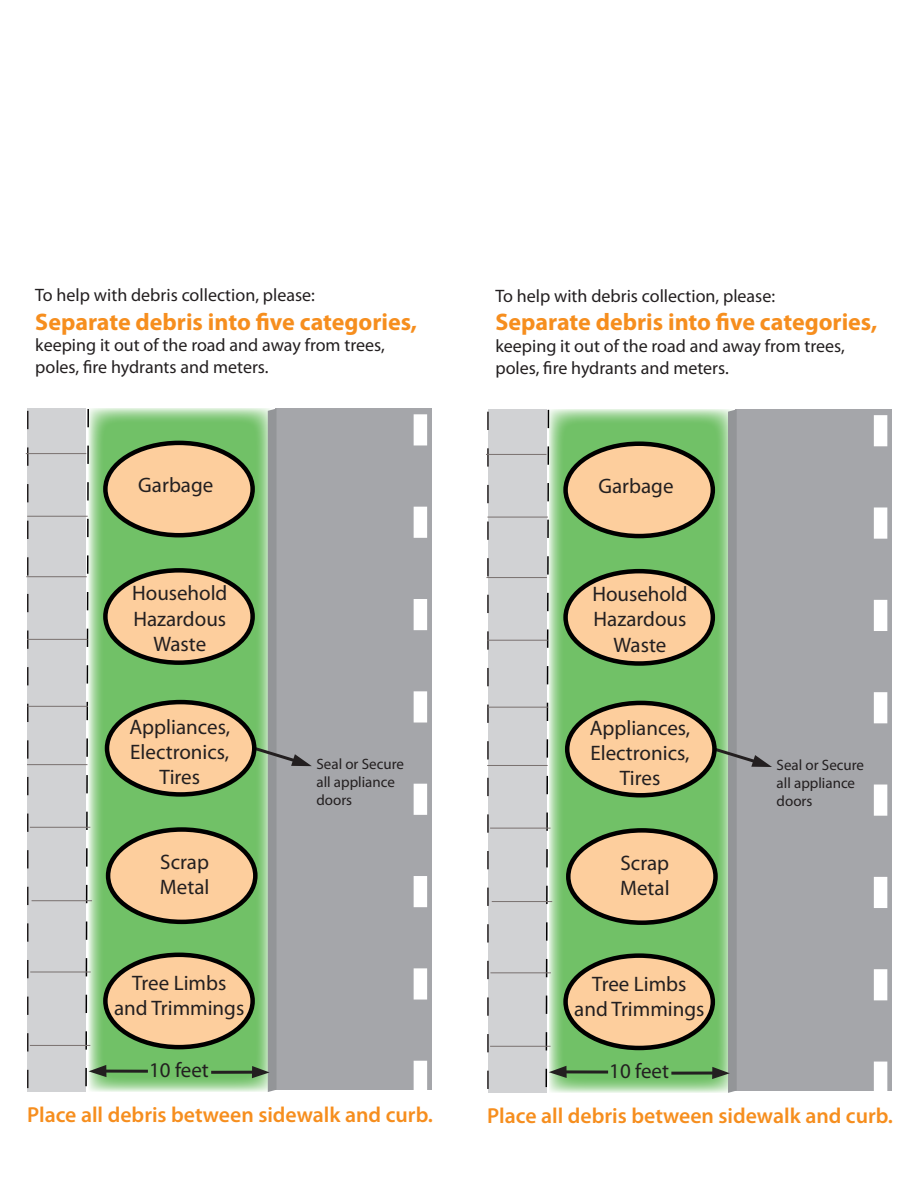
<style>
.page{position:relative;width:918px;height:1188px;background:#fff}
.page>*{position:absolute;margin:0;border:0;box-sizing:border-box;transform-origin:0 0}
.t1{font:700 24px "Myriad Pro";color:#f68e1e}
.t2{font:600 21.75px "Myriad Pro";color:#f68e1e}
.t3{font:21px/25.2px "Myriad Pro";color:#231f20;text-align:center}
.t4{font:18px/21.6px "Myriad Pro";color:#231f20}
.t5{font:15px/18px "Myriad Pro";color:#231f20}
</style>
<div class="page">
<div style="left:275px;top:408px;width:157px;height:682px;background:#a5a6aa"></div>
<svg style="left:89px;top:408px;width:183px;height:684px;fill:#71c167"></svg>
<div style="left:268px;top:410px;width:9px;height:681px;background:#939598"></div>
<div style="left:105px;top:955px;width:148px;height:92px;background:#fdce9d;border-radius:50%"></div>
<div style="left:103px;top:953px;width:152px;height:96px;border:4px solid #000;border-radius:50%"></div>
<svg style="left:248px;top:743px;width:64px;height:23px"></svg>
<div style="left:28px;top:408px;width:58px;height:684px;background:#d1d2d4"></div>
<svg style="left:27px;top:411px;width:1px;height:677px"></svg>
<div style="left:108px;top:830px;width:147px;height:92px;background:#fdce9d;border-radius:50%"></div>
<div style="left:106px;top:827px;width:152px;height:97px;border:4px solid #000;border-radius:50%"></div>
<div style="left:107px;top:702px;width:147px;height:92px;background:#fdce9d;border-radius:50%"></div>
<div style="left:105px;top:700px;width:151px;height:97px;border:4px solid #000;border-radius:50%"></div>
<div style="left:105px;top:570px;width:148px;height:93px;background:#fdce9d;border-radius:50%"></div>
<div style="left:103px;top:568px;width:152px;height:97px;border:4px solid #000;border-radius:50%"></div>
<svg style="left:414px;top:414px;width:13px;height:676px"></svg>
<div style="left:105px;top:443px;width:148px;height:92px;background:#fdce9d;border-radius:50%"></div>
<div style="left:103px;top:441px;width:152px;height:96px;border:4px solid #000;border-radius:50%"></div>
<hr style="left:211px;top:1071px;width:44px;height:3px;background:#231f20">
<svg style="left:252px;top:1066px;width:18px;height:12px"></svg>
<hr style="left:103px;top:1070px;width:45px;height:3px;background:#231f20">
<svg style="left:85px;top:408px;width:21px;height:680px"></svg>
<hr style="left:27px;top:764px;width:60px;height:1px;background:#79716f">
<hr style="left:30px;top:972px;width:61px;height:1px;background:#79716f">
<hr style="left:32px;top:900px;width:60px;height:1px;background:#79716f">
<hr style="left:30px;top:827px;width:60px;height:1px;background:#79716f">
<hr style="left:30px;top:1045px;width:60px;height:1px;background:#79716f">
<hr style="left:27px;top:706px;width:61px;height:1px;background:#79716f">
<hr style="left:27px;top:639px;width:60px;height:1px;background:#79716f">
<hr style="left:26px;top:576px;width:61px;height:1px;background:#79716f">
<hr style="left:27px;top:516px;width:61px;height:1px;background:#79716f">
<hr style="left:26px;top:453px;width:60px;height:1px;background:#79716f">
<div style="left:736px;top:409px;width:156px;height:682px;background:#a5a6aa"></div>
<svg style="left:549px;top:409px;width:183px;height:684px;fill:#71c167"></svg>
<div style="left:728px;top:411px;width:9px;height:681px;background:#939598"></div>
<div style="left:566px;top:956px;width:147px;height:92px;background:#fdce9d;border-radius:50%"></div>
<div style="left:563px;top:953px;width:152px;height:97px;border:4px solid #000;border-radius:50%"></div>
<svg style="left:708px;top:744px;width:64px;height:23px"></svg>
<div style="left:488px;top:409px;width:58px;height:684px;background:#d1d2d4"></div>
<svg style="left:487px;top:412px;width:2px;height:677px"></svg>
<div style="left:568px;top:830px;width:148px;height:93px;background:#fdce9d;border-radius:50%"></div>
<div style="left:566px;top:828px;width:152px;height:97px;border:4px solid #000;border-radius:50%"></div>
<div style="left:567px;top:703px;width:147px;height:92px;background:#fdce9d;border-radius:50%"></div>
<div style="left:565px;top:701px;width:152px;height:97px;border:4px solid #000;border-radius:50%"></div>
<div style="left:566px;top:571px;width:147px;height:93px;background:#fdce9d;border-radius:50%"></div>
<div style="left:563px;top:569px;width:152px;height:97px;border:4px solid #000;border-radius:50%"></div>
<svg style="left:874px;top:415px;width:13px;height:676px"></svg>
<div style="left:566px;top:444px;width:147px;height:92px;background:#fdce9d;border-radius:50%"></div>
<div style="left:563px;top:441px;width:152px;height:97px;border:4px solid #000;border-radius:50%"></div>
<hr style="left:671px;top:1072px;width:44px;height:3px;background:#231f20">
<svg style="left:712px;top:1067px;width:18px;height:12px"></svg>
<svg style="left:567px;top:1070px;width:41px;height:4px"></svg>
<svg style="left:545px;top:409px;width:22px;height:680px"></svg>
<hr style="left:487px;top:765px;width:61px;height:1px;background:#79716f">
<hr style="left:490px;top:972px;width:61px;height:1px;background:#79716f">
<hr style="left:492px;top:901px;width:60px;height:1px;background:#79716f">
<hr style="left:490px;top:828px;width:61px;height:1px;background:#79716f">
<hr style="left:490px;top:1046px;width:61px;height:1px;background:#79716f">
<hr style="left:488px;top:707px;width:60px;height:1px;background:#79716f">
<hr style="left:487px;top:640px;width:61px;height:1px;background:#79716f">
<hr style="left:486px;top:577px;width:61px;height:1px;background:#79716f">
<hr style="left:487px;top:517px;width:61px;height:1px;background:#79716f">
<hr style="left:486px;top:454px;width:60px;height:1px;background:#79716f">
<p class="t4" style="left:35px;top:284px;width:281px">To help with debris collection, please:</p>
<p class="t1" style="left:35px;top:306px;width:383px">Separate debris into five categories,</p>
<p class="t4" style="left:35px;top:334px;width:351px">keeping it out of the road and away from trees, poles, fire hydrants and meters.</p>
<p class="t3" style="left:138px;top:472px;width:77px">Garbage</p>
<p class="t3" style="left:132px;top:580px;width:97px">Household<br>Hazardous<br>Waste</p>
<p class="t3" style="left:130px;top:714px;width:102px;text-align:left">Appliances,<br>Electronics,</p>
<p class="t3" style="left:160px;top:764px;width:42px">Tires</p>
<p class="t3" style="left:160px;top:849px;width:51px;text-align:left">Scrap<br>Metal</p>
<p class="t3" style="left:114px;top:970px;width:132px">Tree Limbs and Trimmings</p>
<p class="t5" style="left:316px;top:755px;width:89px">Seal or Secure all appliance doors</p>
<p class="t3" style="left:149px;top:1057px;width:61px">10 feet</p>
<p class="t2" style="left:27px;top:1101px;width:407px">Place all debris between sidewalk and curb.</p>
<p class="t4" style="left:495px;top:285px;width:281px">To help with debris collection, please:</p>
<p class="t1" style="left:495px;top:307px;width:383px">Separate debris into five categories,</p>
<p class="t4" style="left:495px;top:335px;width:351px">keeping it out of the road and away from trees, poles, fire hydrants and meters.</p>
<p class="t3" style="left:598px;top:473px;width:77px">Garbage</p>
<p class="t3" style="left:592px;top:581px;width:97px">Household<br>Hazardous<br>Waste</p>
<p class="t3" style="left:590px;top:715px;width:102px;text-align:left">Appliances,<br>Electronics,</p>
<p class="t3" style="left:620px;top:765px;width:42px">Tires</p>
<p class="t3" style="left:620px;top:850px;width:51px;text-align:left">Scrap<br>Metal</p>
<p class="t3" style="left:574px;top:971px;width:132px">Tree Limbs and Trimmings</p>
<p class="t5" style="left:777px;top:756px;width:89px">Seal or Secure all appliance doors</p>
<p class="t3" style="left:609px;top:1058px;width:61px">10 feet</p>
<p class="t2" style="left:487px;top:1102px;width:407px">Place all debris between sidewalk and curb.</p>
</div>
